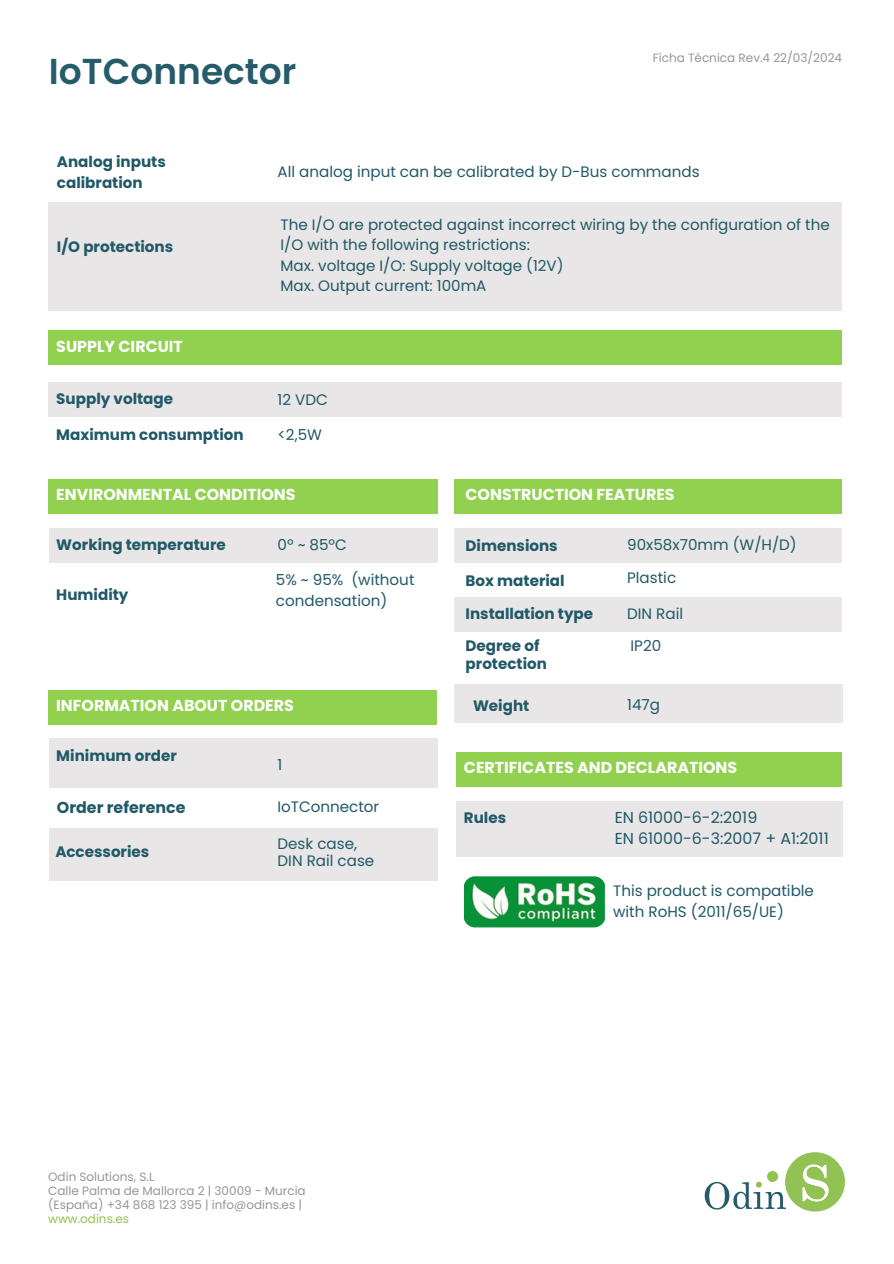
<style>
.page{position:relative;width:894px;height:1264px;background:#fff}
.page>*{position:absolute;margin:0;border:0;box-sizing:border-box;transform-origin:0 0}
.t1{font:600 36px "Poppins";color:#265c6a}
.t2{font:700 15.9px "Poppins";color:#fff}
.t3{font:15.9px/21.3px "Poppins";color:#215968}
.t4{font:700 15.9px "Poppins";color:#215968}
.t5{font:15.15px/20.2px "Poppins";color:#215968}
.t6{font:700 15.15px/20.2px "Poppins";color:#215968}
.t7{font:12px/14px "Poppins";color:#969696}
.s1{color:#92c253}
</style>
<div class="page">
<svg style="left:704px;top:1152px;width:140px;height:59px"></svg>
<div style="left:48px;top:330px;width:793px;height:34px;background:#92d050"></div>
<div style="left:48px;top:382px;width:793px;height:34px;background:#e8e6e6"></div>
<div style="left:48px;top:202px;width:793px;height:108px;background:#e8e6e6"></div>
<div style="left:456px;top:801px;width:385px;height:56px;background:#e8e6e6"></div>
<img style="left:464px;top:876px;width:140px;height:51px">
<div style="left:48px;top:479px;width:389px;height:34px;background:#92d050"></div>
<div style="left:48px;top:690px;width:389px;height:34px;background:#92d050"></div>
<div style="left:456px;top:751px;width:385px;height:35px;background:#92d050"></div>
<div style="left:49px;top:738px;width:388px;height:50px;background:#e8e6e6"></div>
<div style="left:49px;top:528px;width:388px;height:34px;background:#e8e6e6"></div>
<div style="left:454px;top:528px;width:387px;height:34px;background:#e8e6e6"></div>
<div style="left:454px;top:597px;width:387px;height:34px;background:#e8e6e6"></div>
<div style="left:454px;top:479px;width:387px;height:34px;background:#92d050"></div>
<div style="left:49px;top:828px;width:388px;height:52px;background:#e8e6e6"></div>
<div style="left:454px;top:684px;width:389px;height:38px;background:#e8e6e6"></div>
<h3 class="t1" style="left:49px;top:46px;width:249px">IoTConnector</h3>
<h4 class="t7" style="left:652px;top:51px;width:191px">Ficha Técnica Rev.4 22/03/2024</h4>
<h4 class="t6" style="left:57px;top:152px;width:110px">Analog inputs calibration</h4>
<h2 class="t6" style="left:57px;top:237px;width:118px">I/O protections</h2>
<h5 class="t2" style="left:56px;top:335px;width:128px">SUPPLY CIRCUIT</h5>
<h4 class="t6" style="left:56px;top:389px;width:118px">Supply voltage</h4>
<h5 class="t6" style="left:56px;top:425px;width:189px">Maximum consumption</h5>
<h3 class="t5" style="left:277px;top:161px;width:423px">All analog input can be calibrated by D-Bus commands</h3>
<h3 class="t5" style="left:280px;top:215px;width:550px">The I/O are protected against incorrect wiring by the configuration of the I/O with the following restrictions:<br>Max. voltage I/O: Supply voltage (12V)<br>Max. Output current: 100mA</h3>
<h4 class="t5" style="left:277px;top:389px;width:52px">12 VDC</h4>
<h2 class="t5" style="left:277px;top:424px;width:46px">&lt;2,5W</h2>
<h2 class="t2" style="left:56px;top:484px;width:241px">ENVIRONMENTAL CONDITIONS</h2>
<h4 class="t2" style="left:465px;top:484px;width:210px">CONSTRUCTION FEATURES</h4>
<h5 class="t6" style="left:56px;top:534px;width:171px">Working temperature</h5>
<p class="t5" style="left:277px;top:535px;width:71px">0º ~ 85ºC</p>
<h5 class="t6" style="left:465px;top:535px;width:94px">Dimensions</h5>
<h4 class="t5" style="left:627px;top:535px;width:171px">90x58x70mm (W/H/D)</h4>
<h3 class="t6" style="left:56px;top:584px;width:74px">Humidity</h3>
<h5 class="t5" style="left:276px;top:570px;width:140px">5% ~ 95% (without condensation)</h5>
<h4 class="t5" style="left:627px;top:567px;width:50px">Plastic</h4>
<h5 class="t5" style="left:627px;top:604px;width:57px">DIN Rail</h5>
<h3 class="t6" style="left:465px;top:571px;width:101px">Box material</h3>
<h4 class="t6" style="left:465px;top:603px;width:129px">Installation type</h4>
<h4 class="t2" style="left:56px;top:694px;width:239px">INFORMATION ABOUT ORDERS</h4>
<h4 class="t6" style="left:56px;top:745px;width:122px">Minimum order</h4>
<h2 class="t5" style="left:277px;top:754px;width:6px">1</h2>
<h4 class="t5" style="left:277px;top:797px;width:103px">IoTConnector</h4>
<h5 class="t4" style="left:57px;top:796px;width:130px">Order reference</h5>
<h2 class="t6" style="left:55px;top:841px;width:95px">Accessories</h2>
<h4 class="t5" style="left:277px;top:835px;width:98px;line-height:16.8px">Desk case,<br>DIN Rail case</h4>
<p class="t6" style="left:465px;top:636px;width:83px;line-height:18px">Degree of protection</p>
<h5 class="t5" style="left:630px;top:635px;width:32px">IP20</h5>
<p class="t6" style="left:473px;top:695px;width:58px">Weight</p>
<p class="t5" style="left:627px;top:694px;width:34px">147g</p>
<h5 class="t2" style="left:464px;top:756px;width:275px">CERTIFICATES AND DECLARATIONS</h5>
<h4 class="t6" style="left:464px;top:807px;width:44px">Rules</h4>
<h5 class="t3" style="left:614px;top:806px;width:215px">EN 61000-6-2:2019<br>EN 61000-6-3:2007 + A1:2011</h5>
<h4 class="t5" style="left:613px;top:880px;width:202px">This product is compatible with RoHS (2011/65/UE)</h4>
<h1 class="t7" style="left:48px;top:1169px;width:108px">Odin Solutions, S.L</h1>
<p class="t7" style="left:48px;top:1183px;width:259px">Calle Palma de Mallorca 2 | 30009 - Murcia (España) +34 868 123 395 | info@odins.es | <span class="s1">www.odins.es</span></p>
</div>
